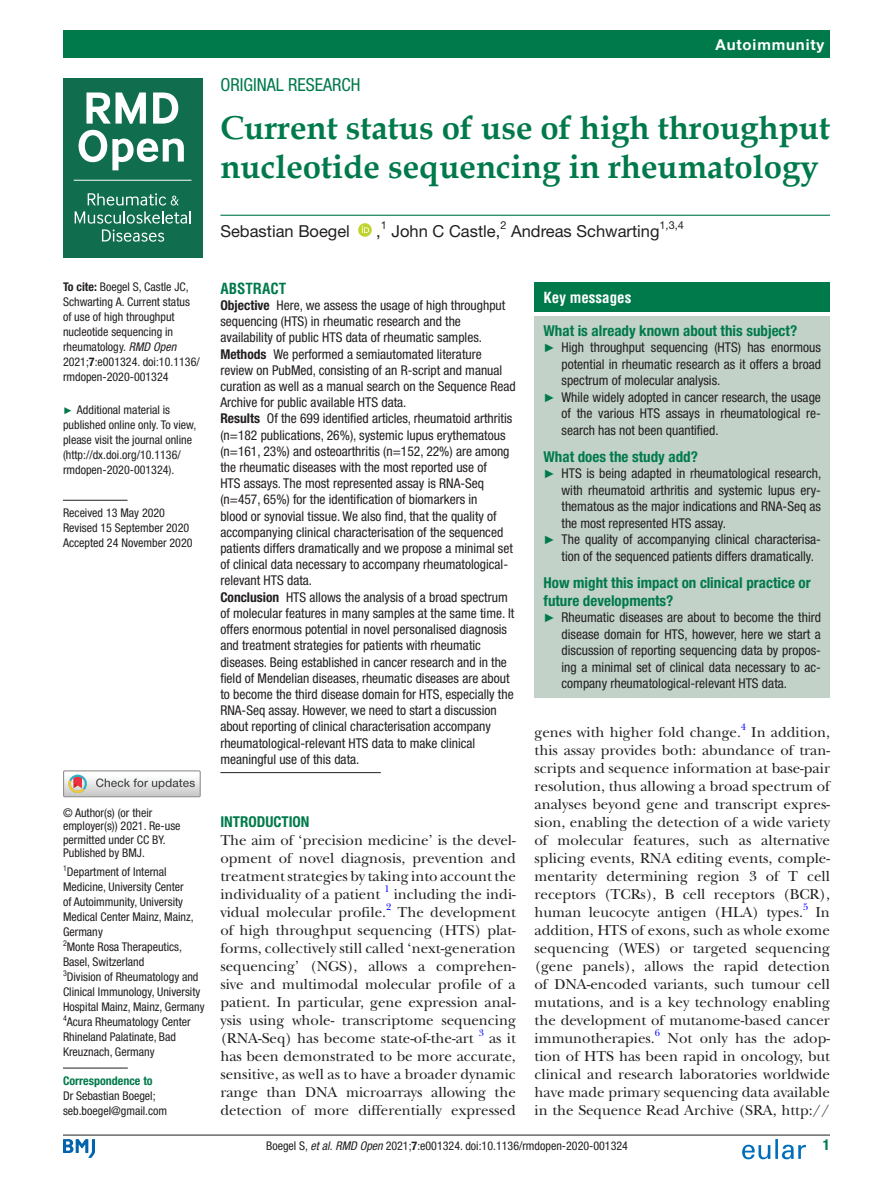
<style>
.page{position:relative;width:893px;height:1191px;background:#fff}
.page>*{position:absolute;margin:0;border:0;box-sizing:border-box;transform-origin:0 0}
.t1{font:700 33px/39px "Book Antiqua";color:#007a4b}
.t2{font:condensed 18px "Helvetica Neue LT Std";color:#007a4b}
.t3{font:16.5px "Helvetica Neue LT Std";color:#231f20}
.t4{font:15px/18px "New Baskerville";color:#231f20;text-align:justify}
.t5{font:700 condensed 15px/18px "Helvetica Neue LT Std";color:#007a4b}
.t6{font:700 15px "Helvetica Neue LT Std";letter-spacing:.055em;color:#fff}
.t7{font:700 condensed 15px "Helvetica";color:#fff}
.t8{font:700 condensed 15px "Helvetica";color:#007a4b}
.t9{font:condensed 13.5px/16.2px "Helvetica Neue LT Std";color:#231f20}
.t10{font:condensed 12px/15px "Helvetica Neue LT Std";color:#231f20}
.t11{font:700 condensed 12px "Helvetica Neue LT Std";color:#007a4b}
.t12{font:9.9px "New Baskerville";color:#00f}
.t13{font:condensed 7.95px "Helvetica Neue LT Std";color:#231f20}
.s1{font-weight:700}
.s2{font-style:italic}
.s3{font-family:"Arial";font-stretch:normal;font-size:9.75px;color:#007a4b}
.s4{font-family:"Arial";font-stretch:normal;font-size:12px;color:#007a4b}
</style>
<div class="page">
<hr style="left:63px;top:1134px;width:767px;height:1px;background:#231f20">
<svg style="left:742px;top:1139px;width:64px;height:20px"></svg>
<svg style="left:63px;top:1139px;width:32px;height:18px"></svg>
<hr style="left:220px;top:215px;width:610px;height:1px;background:#007a4b">
<svg style="left:358px;top:223px;width:14px;height:14px"></svg>
<hr style="left:63px;top:500px;width:65px;height:1px;background:#231f20">
<hr style="left:63px;top:1067px;width:65px;height:1px;background:#231f20">
<div style="left:63px;top:770px;width:138px;height:27px;border:1px solid #969090"></div>
<svg style="left:64px;top:771px;width:136px;height:25px"></svg>
<div style="left:63px;top:78px;width:139px;height:179px;background:#106d4e"></div>
<svg style="left:86px;top:92px;width:60px;height:32px"></svg>
<svg style="left:153px;top:92px;width:25px;height:32px"></svg>
<svg style="left:79px;top:130px;width:105px;height:40px"></svg>
<hr style="left:74px;top:180px;width:117px;height:1px;background:#fff">
<svg style="left:88px;top:193px;width:91px;height:12px"></svg>
<svg style="left:75px;top:211px;width:116px;height:31px"></svg>
<div style="left:63px;top:31px;width:767px;height:27px;background:#007a4b"></div>
<hr style="left:220px;top:772px;width:161px;height:1px;background:#231f20">
<div style="left:535px;top:282px;width:295px;height:30px;background:#007a4b"></div>
<div style="left:535px;top:316px;width:295px;height:381px;background:#c2d2c9"></div>
<p class="t6" style="left:716px;top:35px;width:110px">Autoimmunity</p>
<h2 class="t2" style="left:220px;top:74px;width:142px">ORIGINAL RESEARCH</h2>
<h1 class="t1" style="left:220px;top:108px;width:611px">Current status of use of high throughput nucleotide sequencing in rheumatology</h1>
<p class="t3" style="left:220px;top:221px;width:131px">Sebastian Boegel</p>
<p class="t3" style="left:376px;top:221px;width:309px">,<sup>1</sup> John C Castle,<sup>2</sup> Andreas Schwarting<sup>1,3,4</sup></p>
<p class="t10" style="left:63px;top:279px;width:138px"><span class="s1">To cite:</span> Boegel S, Castle JC,<br>Schwarting A. Current status of use of high throughput nucleotide sequencing in rheumatology. <span class="s2">RMD Open<br></span>2021;<span class="s1">7</span>:e001324. doi:10.1136/ rmdopen-2020-001324</p>
<p class="t10" style="left:63px;top:402px;width:135px"><span class="s3">►</span> Additional material is published online only. To view, please visit the journal online (http://dx.doi.org/10.1136/ rmdopen-2020-001324).</p>
<p class="t10" style="left:63px;top:505px;width:131px">Received 13 May 2020<br>Revised 15 September 2020<br>Accepted 24 November 2020</p>
<p class="t10" style="left:63px;top:805px;width:119px;line-height:13.5px">© Author(s) (or their employer(s)) 2021. Re-use permitted under CC BY.<br>Published by BMJ.</p>
<p class="t13" style="left:63px;top:863px;width:5px">1</p>
<p class="t10" style="left:63px;top:864px;width:132px;text-indent:4px">Department of Internal<br>Medicine, University Center of Autoimmunity, University<br>Medical Center Mainz, Mainz,<br>Germany</p>
<p class="t13" style="left:63px;top:938px;width:5px">2</p>
<p class="t10" style="left:63px;top:939px;width:120px;text-indent:4px">Monte Rosa Therapeutics,<br>Basel, Switzerland</p>
<p class="t13" style="left:63px;top:968px;width:5px">3</p>
<p class="t10" style="left:63px;top:969px;width:143px;text-align:center">Division of Rheumatology and<br>Clinical Immunology, University<br>Hospital Mainz, Mainz, Germany</p>
<p class="t13" style="left:63px;top:1013px;width:5px">4</p>
<p class="t10" style="left:63px;top:1014px;width:129px;text-indent:4px">Acura Rheumatology Center<br>Rhineland Palatinate, Bad<br>Kreuznach, Germany</p>
<p class="t11" style="left:63px;top:1073px;width:91px">Correspondence to</p>
<p class="t10" style="left:63px;top:1088px;width:106px">Dr Sebastian Boegel; seb.boegel@gmail.com</p>
<p class="t8" style="left:220px;top:279px;width:67px">ABSTRACT</p>
<p class="t9" style="left:220px;top:297px;width:297px"><span class="s1">Objective</span> Here, we assess the usage of high throughput sequencing (HTS) in rheumatic research and the availability of public HTS data of rheumatic samples.<br><span class="s1">Methods</span> We performed a semiautomated literature review on PubMed, consisting of an R-script and manual curation as well as a manual search on the Sequence Read Archive for public available HTS data.<br><span class="s1">Results</span> Of the 699 identified articles, rheumatoid arthritis (n=182 publications, 26%), systemic lupus erythematous (n=161, 23%) and osteoarthritis (n=152, 22%) are among the rheumatic diseases with the most reported use of<br>HTS assays. The most represented assay is RNA-Seq (n=457, 65%) for the identification of biomarkers in<br>blood or synovial tissue. We also find, that the quality of accompanying clinical characterisation of the sequenced patients differs dramatically and we propose a minimal set of clinical data necessary to accompany rheumatological&shy;relevant HTS data.<br><span class="s1">Conclusion</span> HTS allows the analysis of a broad spectrum of molecular features in many samples at the same time. It offers enormous potential in novel personalised diagnosis and treatment strategies for patients with rheumatic diseases. Being established in cancer research and in the field of Mendelian diseases, rheumatic diseases are about to become the third disease domain for HTS, especially the RNA-Seq assay. However, we need to start a discussion about reporting of clinical characterisation accompany rheumatological-relevant HTS data to make clinical meaningful use of this data.</p>
<p class="t5" style="left:220px;top:812px;width:91px">INTRODUCTION</p>
<p class="t4" style="left:220px;top:831px;width:297px">The aim of ‘precision medicine’ is the devel&shy;opment of novel diagnosis, prevention and treatment strategies by taking into account the individuality of a patient</p>
<p class="t12" style="left:384px;top:883px;width:7px">1</p>
<p class="t4" style="left:394px;top:885px;width:124px">including the indi-</p>
<p class="t4" style="left:220px;top:903px;width:167px">vidual molecular profile.</p>
<p class="t12" style="left:386px;top:901px;width:7px">2</p>
<p class="t4" style="left:220px;top:903px;width:297px;text-indent:177px">The development of high throughput sequencing (HTS) plat&shy;forms, collectively still called ‘next-generation sequencing’ (NGS), allows a comprehen&shy;sive and multimodal molecular profile of a patient. In particular, gene expression anal&shy;ysis using whole- transcriptome sequencing (RNA-Seq) has become state-of-the-art</p>
<p class="t12" style="left:479px;top:1027px;width:7px">3</p>
<p class="t4" style="left:220px;top:1029px;width:297px;text-indent:269px">as it has been demonstrated to be more accurate, sensitive, as well as to have a broader dynamic range than DNA microarrays allowing the detection of more differentially expressed</p>
<p class="t7" style="left:544px;top:288px;width:89px">Key messages</p>
<p class="t5" style="left:544px;top:321px;width:255px">What is already known about this subject?</p>
<p class="t9" style="left:544px;top:339px;width:279px"><span class="s4">►</span> High throughput sequencing (HTS) has enormous</p>
<p class="t9" style="left:562px;top:355px;width:261px">potential in rheumatic research as it offers a broad</p>
<p class="t9" style="left:562px;top:372px;width:160px">spectrum of molecular analysis.</p>
<p class="t9" style="left:544px;top:388px;width:279px"><span class="s4">►</span> While widely adopted in cancer research, the usage</p>
<p class="t9" style="left:562px;top:405px;width:261px">of the various HTS assays in rheumatological re-</p>
<p class="t9" style="left:562px;top:421px;width:159px">search has not been quantified.</p>
<p class="t5" style="left:544px;top:447px;width:156px">What does the study add?</p>
<p class="t9" style="left:544px;top:465px;width:279px"><span class="s4">►</span> HTS is being adapted in rheumatological research,</p>
<p class="t9" style="left:562px;top:481px;width:261px">with rheumatoid arthritis and systemic lupus ery-</p>
<p class="t9" style="left:562px;top:498px;width:261px">thematous as the major indications and RNA-Seq as</p>
<p class="t9" style="left:562px;top:514px;width:166px">the most represented HTS assay.</p>
<p class="t9" style="left:544px;top:531px;width:279px"><span class="s4">►</span> The quality of accompanying clinical characterisa-</p>
<p class="t9" style="left:562px;top:547px;width:254px">tion of the sequenced patients differs dramatically.</p>
<p class="t5" style="left:544px;top:573px;width:269px">How might this impact on clinical practice or future developments?</p>
<p class="t9" style="left:562px;top:609px;width:261px;text-align:justify;text-indent:-18px"><span class="s4">►</span> Rheumatic diseases are about to become the third disease domain for HTS, however, here we start a discussion of reporting sequencing data by propos&shy;ing a minimal set of clinical data necessary to ac&shy;company rheumatological-relevant HTS data.</p>
<p class="t4" style="left:535px;top:723px;width:208px">genes with higher fold change.</p>
<p class="t12" style="left:741px;top:721px;width:7px">4</p>
<p class="t4" style="left:535px;top:723px;width:297px;text-indent:217px">In addition, this assay provides both: abundance of tran&shy;scripts and sequence information at base-pair resolution, thus allowing a broad spectrum of analyses beyond gene and transcript expres&shy;sion, enabling the detection of a wide variety of molecular features, such as alternative splicing events, RNA editing events, comple&shy;mentarity determining region 3 of T cell receptors (TCRs), B cell receptors (BCR), human leucocyte antigen (HLA) types.</p>
<p class="t12" style="left:803px;top:901px;width:7px">5</p>
<p class="t4" style="left:535px;top:903px;width:297px;text-indent:281px">In addition, HTS of exons, such as whole exome sequencing (WES) or targeted sequencing (gene panels), allows the rapid detection of DNA-encoded variants, such tumour cell mutations, and is a key technology enabling the development of mutanome-based cancer immunotherapies.<sup>6</sup></p>
<p class="t4" style="left:535px;top:1029px;width:297px;text-indent:133px">Not only has the adop&shy;tion of HTS has been rapid in oncology, but clinical and research laboratories worldwide have made primary sequencing data available in the Sequence Read Archive (SRA, http://</p>
<p class="t10" style="left:266px;top:1138px;width:363px">Boegel S, <span class="s2">et al</span>. <span class="s2">RMD Open</span> 2021;<span class="s1">7</span>:e001324. doi:10.1136/rmdopen-2020-001324</p>
<p class="t5" style="left:823px;top:1135px;width:9px">1</p>
</div>
